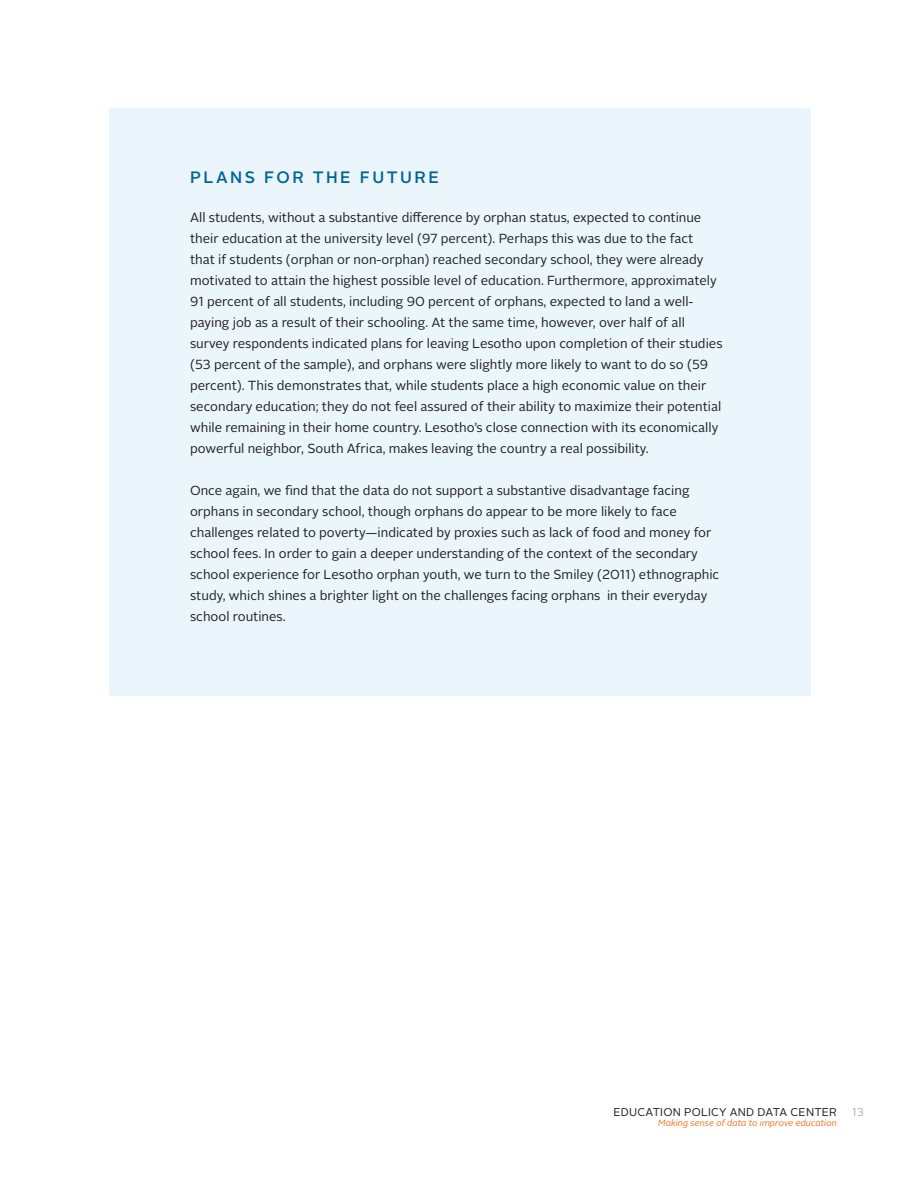
<style>
.page{position:relative;width:918px;height:1188px;background:#fff}
.page>*{position:absolute;margin:0;border:0;box-sizing:border-box;transform-origin:0 0}
.Sidebar_header{font:500 16.5px "Alright Sans";letter-spacing:.15em;color:#006494}
.Body{font:13.2px/21px "Alright Sans";color:#231f20}
.t1{font:11.25px "Alright Sans";letter-spacing:.02em;color:#231f20}
.t2{font:11.25px "Alright Sans";color:#a2b1bb}
.t3{font:italic 9px "Alright Sans";color:#f47321}
</style>
<div class="page">
<div style="left:109px;top:108px;width:702px;height:588px;background:#eaf6fc"></div>
<p class="Sidebar_header" style="left:190px;top:166px;width:250px">PLANS FOR THE FUTURE</p>
<p class="Body" style="left:190px;top:207px;width:534px">All students, without a substantive difference by orphan status, expected to continue their education at the university level (97 percent). Perhaps this was due to the fact<br>that if students (orphan or non-orphan) reached secondary school, they were already motivated to attain the highest possible level of education. Furthermore, approximately 91 percent of all students, including 90 percent of orphans, expected to land a well&shy;paying job as a result of their schooling. At the same time, however, over half of all survey respondents indicated plans for leaving Lesotho upon completion of their studies (53 percent of the sample), and orphans were slightly more likely to want to do so (59 percent). This demonstrates that, while students place a high economic value on their secondary education; they do not feel assured of their ability to maximize their potential while remaining in their home country. Lesotho’s close connection with its economically powerful neighbor, South Africa, makes leaving the country a real possibility.</p>
<p class="Body" style="left:190px;top:480px;width:531px">Once again, we find that the data do not support a substantive disadvantage facing orphans in secondary school, though orphans do appear to be more likely to face challenges related to poverty—indicated by proxies such as lack of food and money for school fees. In order to gain a deeper understanding of the context of the secondary school experience for Lesotho orphan youth, we turn to the Smiley (2011) ethnographic study, which shines a brighter light on the challenges facing orphans in their everyday school routines.</p>
<p class="t1" style="left:614px;top:1104px;width:225px">EDUCATION POLICY AND DATA CENTER</p>
<p class="t2" style="left:852px;top:1104px;width:13px">13</p>
<p class="t3" style="left:658px;top:1117px;width:180px">Making sense of data to improve education</p>
</div>
